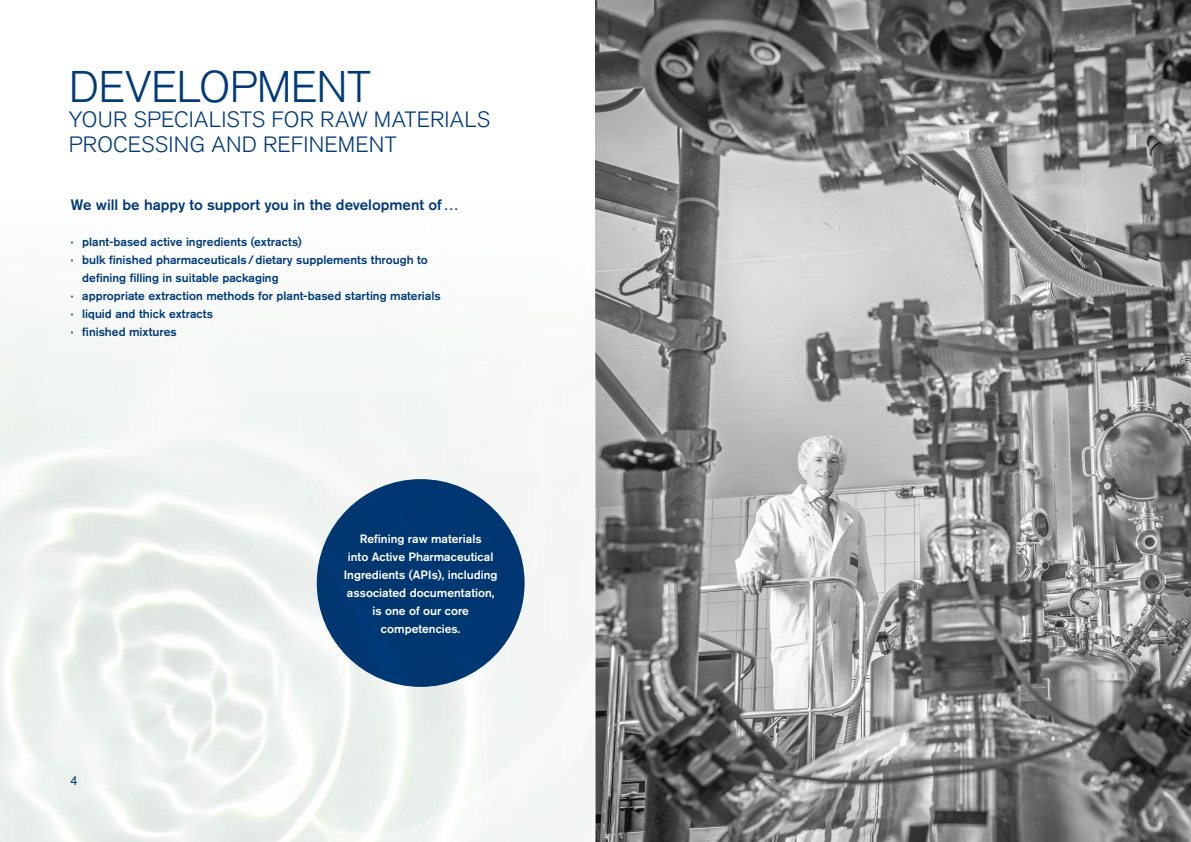
<style>
.page{position:relative;width:1191px;height:842px;background:#fff}
.page>*{position:absolute;margin:0;border:0;box-sizing:border-box;transform-origin:0 0}
.t1{font:300 44px "Akzidenz Grotesk Pro";letter-spacing:-.015em;color:#003a78}
.t2{font:300 22px/25px "Akzidenz Grotesk Pro";letter-spacing:.01em;color:#003a78}
.t3{font:500 15px "Akzidenz Grotesk Pro";color:#003a78}
.t4{font:13px "Akzidenz Grotesk Pro";color:#003a78}
.t5{font:500 12px "Akzidenz Grotesk Pro";color:#003a78}
.t6{font:500 12px/18px "Akzidenz Grotesk Pro";color:#fff;text-align:center}
</style>
<div class="page">
<img style="left:595px;top:0;width:596px;height:842px">
<img style="left:0;top:309px;width:595px;height:533px">
<div style="left:317px;top:479px;width:207px;height:208px;background:#003a78;border-radius:50%"></div>
<h1 class="t1" style="left:69px;top:59px;width:303px">DEVELOPMENT</h1>
<h2 class="t2" style="left:69px;top:107px;width:423px">YOUR SPECIALISTS FOR RAW MATERIALS<br>PROCESSING AND REFINEMENT</h2>
<p class="t3" style="left:71px;top:195px;width:389px">We will be happy to support you in the development of…</p>
<p class="t5" style="left:71px;top:234px;width:232px">· plant-based active ingredients (extracts)</p>
<p class="t5" style="left:71px;top:252px;width:358px">· bulk finished pharmaceuticals/dietary supplements through to</p>
<p class="t5" style="left:82px;top:270px;width:198px">defining filling in suitable packaging</p>
<p class="t5" style="left:71px;top:288px;width:371px">· appropriate extraction methods for plant-based starting materials</p>
<p class="t5" style="left:71px;top:306px;width:144px">· liquid and thick extracts</p>
<p class="t5" style="left:71px;top:324px;width:107px">· finished mixtures</p>
<p class="t4" style="left:70px;top:772px;width:9px">4</p>
<p class="t6" style="left:344px;top:529px;width:155px">Refining raw materials<br>into Active Pharmaceutical<br>Ingredients (APIs), including associated documentation, is one of our core competencies.</p>
</div>
